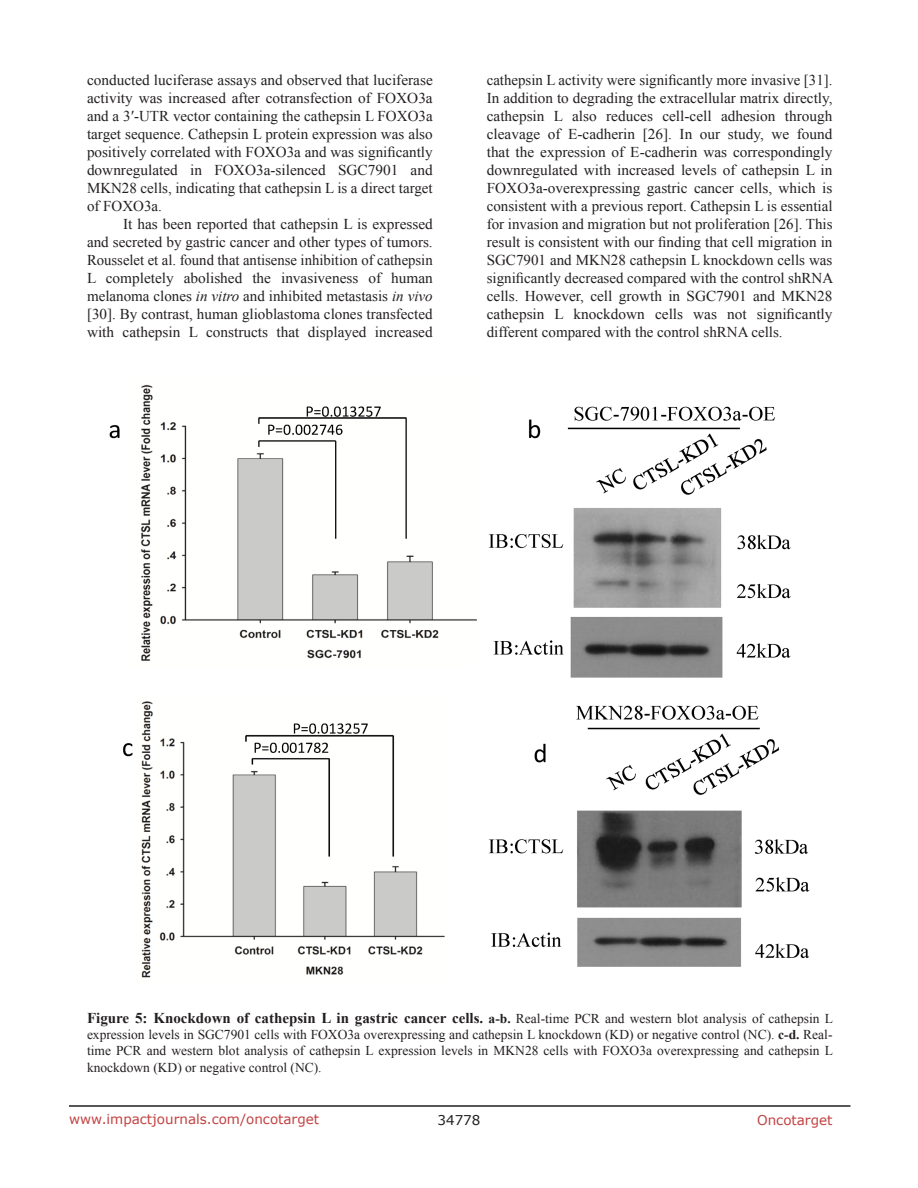
<style>
.page{position:relative;width:918px;height:1188px;background:#fff}
.page>*{position:absolute;margin:0;border:0;box-sizing:border-box;transform-origin:0 0}
.t1{font:15px/18px "Times New Roman";color:#231f20;text-align:justify}
.t2{font:700 15px "Times New Roman";color:#231f20}
.t3{font:13.5px/16.2px "Times New Roman";color:#231f20;text-align:justify}
.t4{font:13.5px "Verdana";color:#c24141}
.t5{font:13.5px "Verdana";color:#231f20}
.s1{font-style:italic}
.s2{font-size:13.5px}
.s3{font-weight:400;font-size:13.5px}
.s4{font-weight:700}
</style>
<div class="page">
<hr style="left:69px;top:1105px;width:781px;height:2px;background:#231f20">
<img style="left:109px;top:384px;width:701px;height:594px">
<p class="t1" style="left:87px;top:71px;width:347px">conducted luciferase assays and observed that luciferase activity was increased after cotransfection of FOXO3a and a 3′-UTR vector containing the cathepsin L FOXO3a target sequence. Cathepsin L protein expression was also positively correlated with FOXO3a and was significantly downregulated in FOXO3a-silenced SGC7901 and MKN28 cells, indicating that cathepsin L is a direct target of FOXO3a.</p>
<p class="t1" style="left:87px;top:215px;width:347px;text-indent:36px">It has been reported that cathepsin L is expressed and secreted by gastric cancer and other types of tumors.<br>Rousselet et al. found that antisense inhibition of cathepsin L completely abolished the invasiveness of human melanoma clones <span class="s1">in vitro</span> and inhibited metastasis <span class="s1">in vivo </span>[30]. By contrast, human glioblastoma clones transfected with cathepsin L constructs that displayed increased</p>
<p class="t1" style="left:487px;top:71px;width:348px">cathepsin L activity were significantly more invasive [31].<br>In addition to degrading the extracellular matrix directly, cathepsin L also reduces cell-cell adhesion through cleavage of E-cadherin [26]. In our study, we found that the expression of E-cadherin was correspondingly downregulated with increased levels of cathepsin L in FOXO3a-overexpressing gastric cancer cells, which is consistent with a previous report. Cathepsin L is essential for invasion and migration but not proliferation [26]. This result is consistent with our finding that cell migration in SGC7901 and MKN28 cathepsin L knockdown cells was significantly decreased compared with the control shRNA cells. However, cell growth in SGC7901 and MKN28 cathepsin L knockdown cells was not significantly different compared with the control shRNA cells.</p>
<p class="t2" style="left:87px;top:1008px;width:747px">Figure 5: Knockdown of cathepsin L in gastric cancer cells. <span class="s2">a-b.</span> <span class="s3">Real-time PCR and western blot analysis of cathepsin L</span></p>
<p class="t3" style="left:87px;top:1026px;width:747px">expression levels in SGC7901 cells with FOXO3a overexpressing and cathepsin L knockdown (KD) or negative control (NC). <span class="s4">c-d.</span> Real&shy;time PCR and western blot analysis of cathepsin L expression levels in MKN28 cells with FOXO3a overexpressing and cathepsin L knockdown (KD) or negative control (NC).</p>
<p class="t4" style="left:69px;top:1110px;width:252px">www.impactjournals.com/oncotarget</p>
<p class="t5" style="left:438px;top:1111px;width:44px">34778</p>
<p class="t4" style="left:757px;top:1111px;width:77px">Oncotarget</p>
</div>
